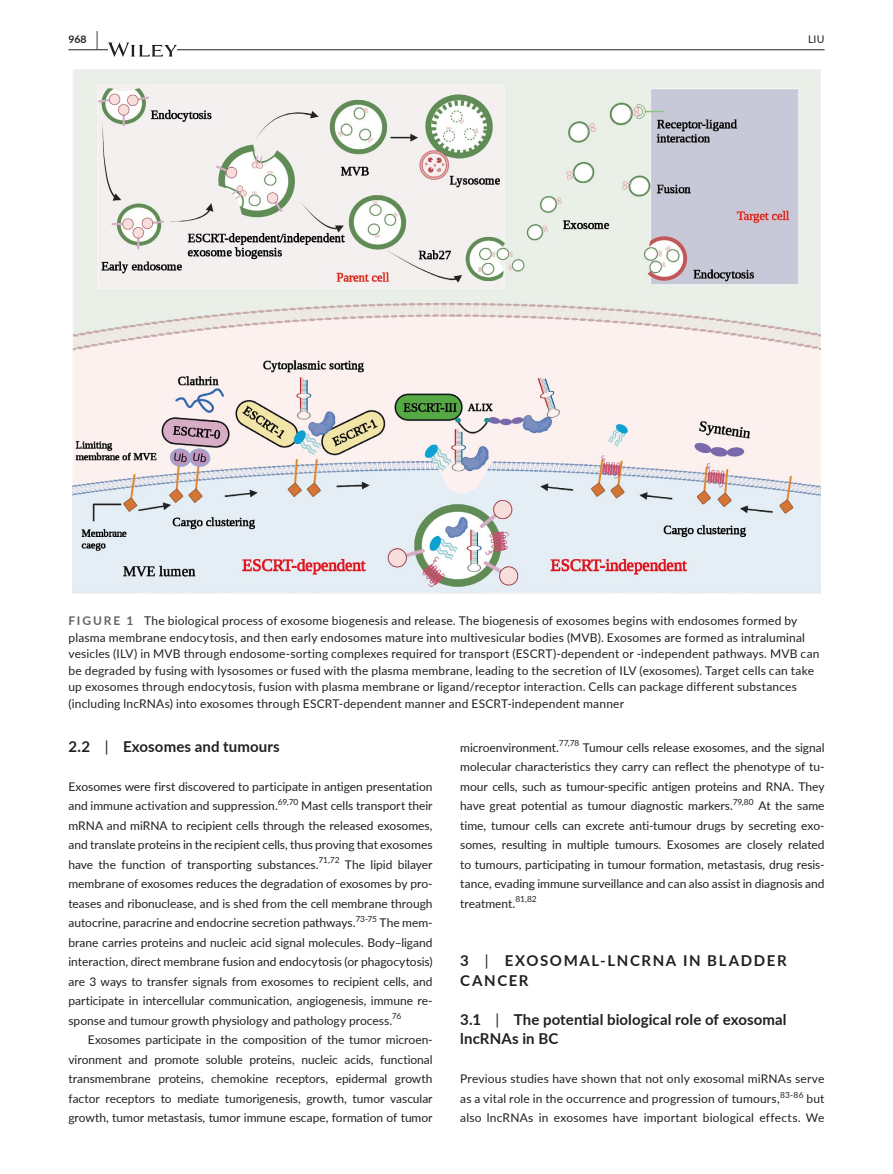
<style>
.page{position:relative;width:893px;height:1174px;background:#fff}
.page>*{position:absolute;margin:0;border:0;box-sizing:border-box;transform-origin:0 0}
.t1{font:700 15px/19.5px "Lato";letter-spacing:.01em;color:#231f20}
.t2{font:700 15px/19.5px "Lato";letter-spacing:.11em;color:#231f20}
.t3{font:12px/19.5px "Lato";letter-spacing:.01em;color:#231f20;text-align:justify}
.t4{font:700 10.5px "Lato";color:#231f20}
.t5{font:10.5px "Lato";color:#231f20}
.t6{font:8.4px "Lato";letter-spacing:-.01em;color:#231f20}
.s1{font-size:19.5px}
.s2{font-weight:700;color:#636366}
.s3{font-weight:400}
</style>
<div class="page">
<hr style="left:68px;top:49px;width:756px;height:1px;background:#231f20">
<svg style="left:108px;top:42px;width:69px;height:15px"></svg>
<img style="left:72px;top:69px;width:749px;height:524px">
<p class="t4" style="left:68px;top:31px;width:31px">968 <span class="s1">|</span></p>
<p class="t5" style="left:808px;top:31px;width:18px">LIU</p>
<p class="t3" style="left:68px;top:612px;width:753px;line-height:16.5px;text-align:left"><span class="s2">FIGURE 1</span> The biological process of exosome biogenesis and release. The biogenesis of exosomes begins with endosomes formed by plasma membrane endocytosis, and then early endosomes mature into multivesicular bodies (MVB). Exosomes are formed as intraluminal vesicles (ILV) in MVB through endosome-sorting complexes required for transport (ESCRT)-dependent or -independent pathways. MVB can be degraded by fusing with lysosomes or fused with the plasma membrane, leading to the secretion of ILV (exosomes). Target cells can take up exosomes through endocytosis, fusion with plasma membrane or ligand/receptor interaction. Cells can package different substances (including lncRNAs) into exosomes through ESCRT-dependent manner and ESCRT-independent manner</p>
<p class="t1" style="left:68px;top:736px;width:213px">2.2 <span class="s3">|</span> Exosomes and tumours</p>
<p class="t3" style="left:68px;top:776px;width:366px">Exosomes were first discovered to participate in antigen presentation and immune activation and suppression.</p>
<p class="t6" style="left:278px;top:796px;width:22px">69,70</p>
<p class="t3" style="left:68px;top:795px;width:366px;text-indent:233px">Mast cells transport their mRNA and miRNA to recipient cells through the released exosomes, and translate proteins in the recipient cells, thus proving that exosomes have the function of transporting substances.</p>
<p class="t6" style="left:318px;top:854px;width:23px">71,72</p>
<p class="t3" style="left:68px;top:854px;width:366px;text-indent:277px">The lipid bilayer membrane of exosomes reduces the degradation of exosomes by pro&shy;teases and ribonuclease, and is shed from the cell membrane through autocrine, paracrine and endocrine secretion pathways.</p>
<p class="t6" style="left:355px;top:913px;width:23px">73-75</p>
<p class="t3" style="left:68px;top:912px;width:366px;text-indent:311px">The mem&shy;brane carries proteins and nucleic acid signal molecules. Body–ligand interaction, direct membrane fusion and endocytosis (or phagocytosis) are 3 ways to transfer signals from exosomes to recipient cells, and participate in intercellular communication, angiogenesis, immune re&shy;sponse and tumour growth physiology and pathology process.<sup>76</sup></p>
<p class="t3" style="left:68px;top:1029px;width:366px;text-indent:20px">Exosomes participate in the composition of the tumor microen&shy;vironment and promote soluble proteins, nucleic acids, functional transmembrane proteins, chemokine receptors, epidermal growth factor receptors to mediate tumorigenesis, growth, tumor vascular growth, tumor metastasis, tumor immune escape, formation of tumor</p>
<p class="t3" style="left:460px;top:737px;width:366px">microenvironment.<sup>77,78</sup> Tumour cells release exosomes, and the signal molecular characteristics they carry can reflect the phenotype of tu&shy;mour cells, such as tumour-specific antigen proteins and RNA. They have great potential as tumour diagnostic markers.</p>
<p class="t6" style="left:733px;top:796px;width:23px">79,80</p>
<p class="t3" style="left:460px;top:795px;width:366px;text-indent:298px">At the same time, tumour cells can excrete anti-tumour drugs by secreting exo&shy;somes, resulting in multiple tumours. Exosomes are closely related to tumours, participating in tumour formation, metastasis, drug resis&shy;tance, evading immune surveillance and can also assist in diagnosis and treatment.</p>
<p class="t6" style="left:515px;top:893px;width:23px">81,82</p>
<p class="t2" style="left:460px;top:950px;width:328px">3 <span class="s3">|</span> EXOSOMAL-LNCRNA IN BLADDER<br>CANCER</p>
<p class="t1" style="left:460px;top:1009px;width:328px">3.1 <span class="s3">|</span> The potential biological role of exosomal lncRNAs in BC</p>
<p class="t3" style="left:460px;top:1068px;width:366px">Previous studies have shown that not only exosomal miRNAs serve as a vital role in the occurrence and progression of tumours,<sup>83-86</sup> but also lncRNAs in exosomes have important biological effects. We</p>
</div>
